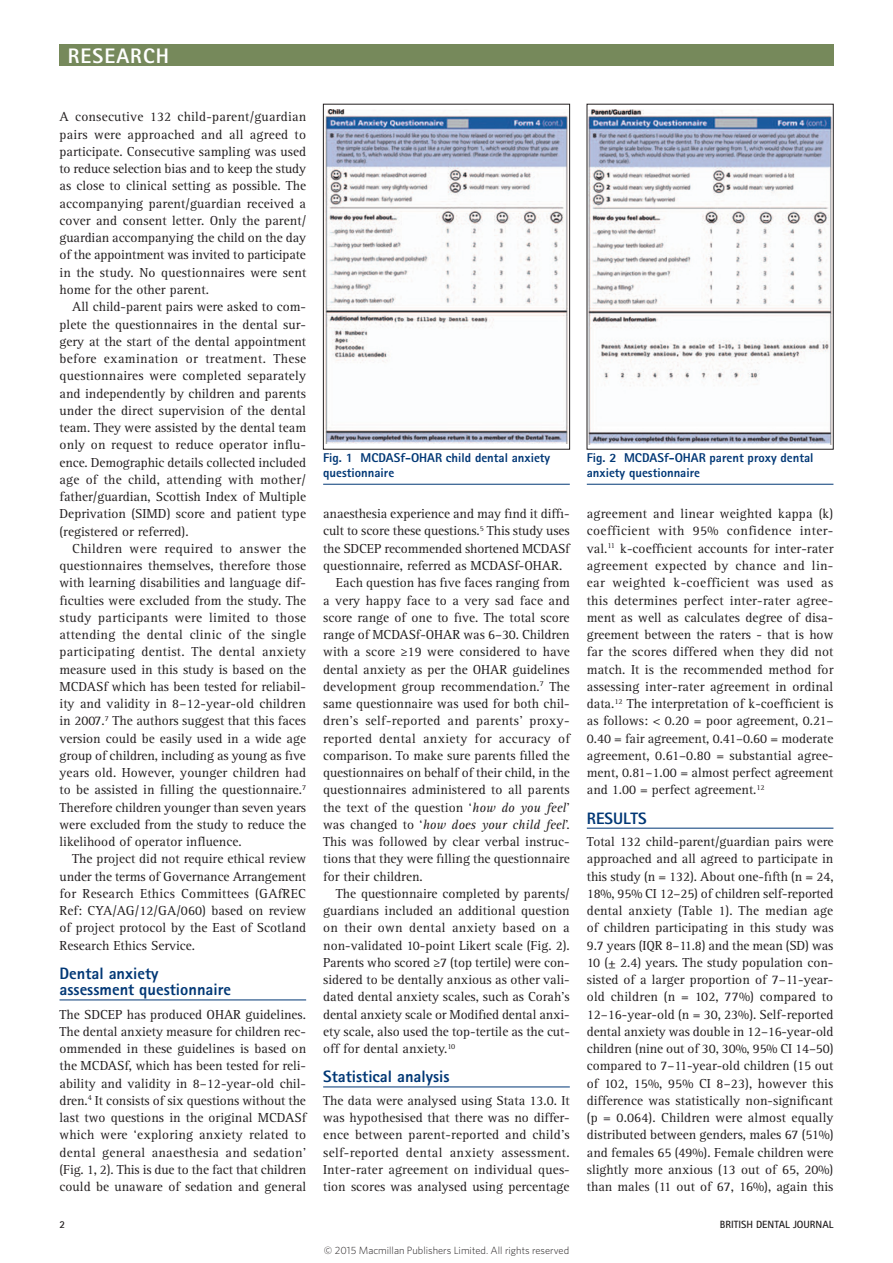
<style>
.page{position:relative;width:893px;height:1263px;background:#fff}
.page>*{position:absolute;margin:0;border:0;box-sizing:border-box;transform-origin:0 0}
.t1{font:800 21px "Rotis Sans Serif Std";letter-spacing:.05em;color:#fff}
.crosshead_2{font:800 16.5px/16.5px "Rotis Sans Serif Std";color:#013775}
.crosshead_1{font:800 16.5px "Rotis Sans Serif Std";color:#013775}
.body_fullout{font:13.5px/17.2px "Rotis Serif Std";color:#231f20;text-align:justify}
.body{font:13.5px/17.2px "Rotis Serif Std";color:#231f20;text-align:justify}
.table_fig_caption{font:800 12.75px/15px "Rotis Sans Serif Std";color:#013775}
.t2{font:300 10.5px "Whitney";color:#231f20}
.t3{font:700 10.5px "Rotis Sans Serif Std";color:#231f20}
.s1{font-style:italic}
</style>
<div class="page">
<div style="left:59px;top:45px;width:774px;height:21px;background:#76895b"></div>
<hr style="left:60px;top:999px;width:246px;height:1px;background:#013775">
<hr style="left:323px;top:1086px;width:247px;height:1px;background:#013775">
<hr style="left:587px;top:828px;width:246px;height:1px;background:#013775">
<img style="left:325px;top:110px;width:243px;height:334px">
<div style="left:323px;top:104px;width:247px;height:345px;border:1px solid #231f20"></div>
<img style="left:589px;top:110px;width:242px;height:334px">
<hr style="left:323px;top:484px;width:247px;height:1px;background:#013775">
<hr style="left:587px;top:484px;width:246px;height:1px;background:#013775">
<p class="t1" style="left:68px;top:42px;width:103px">RESEARCH</p>
<p class="body_fullout" style="left:60px;top:109px;width:248px">A consecutive 132 child-parent/guardian pairs were approached and all agreed to participate. Consecutive sampling was used to reduce selection bias and to keep the study as close to clinical setting as possible. The accompanying parent/guardian received a cover and consent letter. Only the parent/ guardian accompanying the child on the day of the appointment was invited to participate in the study. No questionnaires were sent home for the other parent.</p>
<p class="body" style="left:60px;top:299px;width:248px;text-indent:13px">All child-parent pairs were asked to com&shy;plete the questionnaires in the dental sur&shy;gery at the start of the dental appointment before examination or treatment. These questionnaires were completed separately and independently by children and parents under the direct supervision of the dental team. They were assisted by the dental team only on request to reduce operator influ&shy;ence. Demographic details collected included age of the child, attending with mother/ father/guardian, Scottish Index of Multiple Deprivation (SIMD) score and patient type (registered or referred).</p>
<p class="body" style="left:60px;top:540px;width:248px;text-indent:13px">Children were required to answer the questionnaires themselves, therefore those with learning disabilities and language dif&shy;ficulties were excluded from the study. The study participants were limited to those attending the dental clinic of the single participating dentist. The dental anxiety measure used in this study is based on the MCDASf which has been tested for reliabil&shy;ity and validity in 8–12-year-old children in 2007.<sup>7</sup> The authors suggest that this faces version could be easily used in a wide age group of children, including as young as five years old. However, younger children had to be assisted in filling the questionnaire.<sup>7<br></sup>Therefore children younger than seven years were excluded from the study to reduce the likelihood of operator influence.</p>
<p class="body" style="left:60px;top:850px;width:248px;text-indent:13px">The project did not require ethical review under the terms of Governance Arrangement for Research Ethics Committees (GAfREC Ref: CYA/AG/12/GA/060) based on review of project protocol by the East of Scotland Research Ethics Service.</p>
<p class="crosshead_2" style="left:60px;top:965px;width:173px">Dental anxiety assessment questionnaire</p>
<p class="body_fullout" style="left:60px;top:1006px;width:248px">The SDCEP has produced OHAR guidelines.<br>The dental anxiety measure for children rec&shy;ommended in these guidelines is based on the MCDASf, which has been tested for reli&shy;ability and validity in 8–12-year-old chil&shy;dren.<sup>4</sup> It consists of six questions without the last two questions in the original MCDASf which were ‘exploring anxiety related to dental general anaesthesia and sedation’ (Fig. 1, 2). This is due to the fact that children could be unaware of sedation and general</p>
<p class="table_fig_caption" style="left:323px;top:450px;width:229px">Fig. 1 MCDASf-OHAR child dental anxiety questionnaire</p>
<p class="table_fig_caption" style="left:587px;top:450px;width:228px">Fig. 2 MCDASf-OHAR parent proxy dental anxiety questionnaire</p>
<p class="body_fullout" style="left:323px;top:505px;width:248px">anaesthesia experience and may find it diffi&shy;cult to score these questions.<sup>5</sup> This study uses the SDCEP recommended shortened MCDASf questionnaire, referred as MCDASf-OHAR.</p>
<p class="body" style="left:323px;top:574px;width:248px;text-indent:13px">Each question has five faces ranging from a very happy face to a very sad face and score range of one to five. The total score range of MCDASf-OHAR was 6–30. Children with a score ≥19 were considered to have dental anxiety as per the OHAR guidelines development group recommendation.<sup>7</sup> The same questionnaire was used for both chil&shy;dren’s self-reported and parents’ proxy&shy;reported dental anxiety for accuracy of comparison. To make sure parents filled the questionnaires on behalf of their child, in the questionnaires administered to all parents the text of the question ‘<span class="s1">how do you feel</span>’ was changed to ‘<span class="s1">how does your child feel</span>’.<br>This was followed by clear verbal instruc&shy;tions that they were filling the questionnaire for their children.</p>
<p class="body" style="left:323px;top:885px;width:248px;text-indent:13px">The questionnaire completed by parents/ guardians included an additional question on their own dental anxiety based on a non-validated 10-point Likert scale (Fig. 2).<br>Parents who scored ≥7 (top tertile) were con&shy;sidered to be dentally anxious as other vali&shy;dated dental anxiety scales, such as Corah’s dental anxiety scale or Modified dental anxi&shy;ety scale, also used the top-tertile as the cut&shy;off for dental anxiety.<sup>10</sup></p>
<p class="crosshead_2" style="left:323px;top:1068px;width:128px">Statistical analysis</p>
<p class="body_fullout" style="left:323px;top:1092px;width:248px">The data were analysed using Stata 13.0. It was hypothesised that there was no differ&shy;ence between parent-reported and child’s self-reported dental anxiety assessment.<br>Inter-rater agreement on individual ques&shy;tion scores was analysed using percentage</p>
<p class="body_fullout" style="left:587px;top:505px;width:248px">agreement and linear weighted kappa (k) coefficient with 95% confidence inter&shy;val.<sup>11</sup> k-coefficient accounts for inter-rater agreement expected by chance and lin&shy;ear weighted k-coefficient was used as this determines perfect inter-rater agree&shy;ment as well as calculates degree of disa&shy;greement between the raters - that is how far the scores differed when they did not match. It is the recommended method for assessing inter-rater agreement in ordinal data.<sup>12</sup> The interpretation of k-coefficient is as follows: &lt; 0.20 = poor agreement, 0.21– 0.40 = fair agreement, 0.41–0.60 = moderate agreement, 0.61–0.80 = substantial agree&shy;ment, 0.81–1.00 = almost perfect agreement and 1.00 = perfect agreement.<sup>12</sup></p>
<p class="crosshead_1" style="left:587px;top:807px;width:61px">RESULTS</p>
<p class="body_fullout" style="left:587px;top:833px;width:248px">Total 132 child-parent/guardian pairs were approached and all agreed to participate in this study (n = 132). About one-fifth (n = 24, 18%, 95% CI 12–25) of children self-reported dental anxiety (Table 1). The median age of children participating in this study was 9.7 years (IQR 8–11.8) and the mean (SD) was 10 (± 2.4) years. The study population con&shy;sisted of a larger proportion of 7–11-year&shy;old children (n = 102, 77%) compared to 12–16-year-old (n = 30, 23%). Self-reported dental anxiety was double in 12–16-year-old children (nine out of 30, 30%, 95% CI 14–50) compared to 7–11-year-old children (15 out of 102, 15%, 95% CI 8–23), however this difference was statistically non-significant (p = 0.064). Children were almost equally distributed between genders, males 67 (51%) and females 65 (49%). Female children were slightly more anxious (13 out of 65, 20%) than males (11 out of 67, 16%), again this</p>
<p class="t3" style="left:60px;top:1217px;width:7px">2</p>
<p class="t3" style="left:720px;top:1217px;width:115px">BRITISH DENTAL JOURNAL</p>
<p class="t2" style="left:324px;top:1243px;width:247px">© 2015 Macmillan Publishers Limited. All rights reserved</p>
</div>
